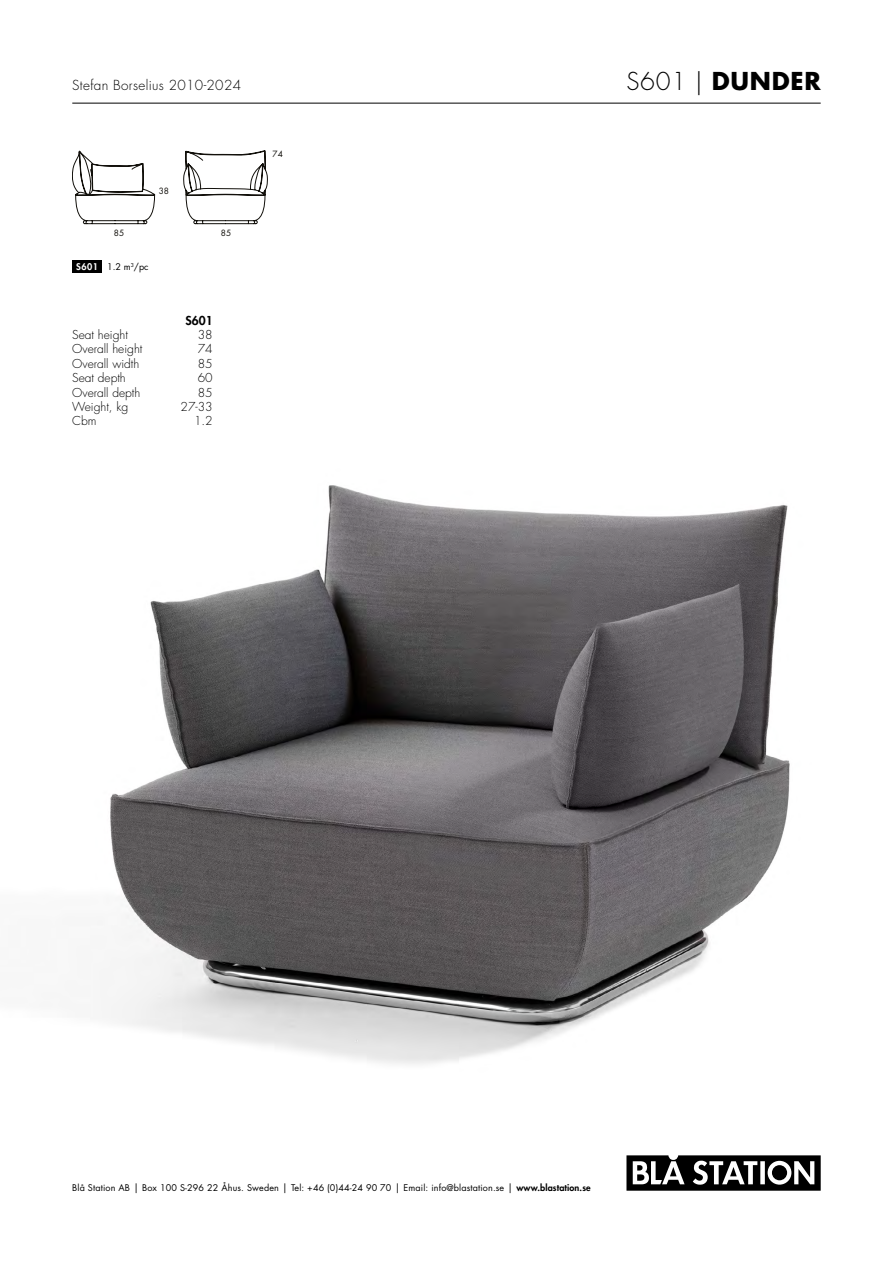
<style>
.page{position:relative;width:893px;height:1263px;background:#fff}
.page>*{position:absolute;margin:0;border:0;box-sizing:border-box;transform-origin:0 0}
.t1{font:700 24px "Futura Std";letter-spacing:.03em;color:#000}
.t2{font:300 13.5px "Futura Std";letter-spacing:.025em;color:#000}
.t3{font:300 12px "Futura Std";color:#000}
.t4{font:800 12px "Futura Std";color:#000}
.t5{font:9px "Futura Std";letter-spacing:.015em;color:#000}
.t6{font:800 9px "Futura Std";color:#fff}
.t7{font:8.4px "Futura Std";color:#13110c}
.s1{font-weight:300}
.s2{font-size:9.75px}
.s3{font-weight:800}
</style>
<div class="page">
<svg style="left:626px;top:1155px;width:195px;height:36px"></svg>
<hr style="left:72px;top:103px;width:749px;height:1px;background:#000">
<img style="left:110px;top:485px;width:680px;height:579px">
<svg style="left:72px;top:150px;width:196px;height:74px"></svg>
<div style="left:72px;top:260px;width:30px;height:13px;background:#000"></div>
<h2 class="t2" style="left:72px;top:77px;width:170px">Stefan Borselius 2010-2024</h2>
<h1 class="t1" style="left:626px;top:65px;width:196px"><span class="s1">S601 |</span> DUNDER</h1>
<p class="t7" style="left:159px;top:186px;width:12px">38</p>
<p class="t6" style="left:76px;top:261px;width:23px">S601</p>
<p class="t7" style="left:114px;top:227px;width:12px">85</p>
<p class="t7" style="left:221px;top:227px;width:12px">85</p>
<p class="t5" style="left:107px;top:261px;width:43px">1.2 m<sup>3</sup>/pc</p>
<h3 class="t4" style="left:185px;top:313px;width:29px">S601</h3>
<h3 class="t3" style="left:72px;top:327px;width:57px">Seat height</h3>
<h3 class="t3" style="left:198px;top:327px;width:16px">38</h3>
<h3 class="t3" style="left:72px;top:342px;width:72px">Overall height</h3>
<h3 class="t3" style="left:198px;top:342px;width:16px">74</h3>
<h3 class="t3" style="left:72px;top:356px;width:69px">Overall width</h3>
<h3 class="t3" style="left:198px;top:356px;width:16px">85</h3>
<h3 class="t3" style="left:72px;top:370px;width:55px">Seat depth</h3>
<h3 class="t3" style="left:198px;top:370px;width:16px">60</h3>
<h3 class="t3" style="left:72px;top:385px;width:70px">Overall depth</h3>
<h3 class="t3" style="left:198px;top:385px;width:16px">85</h3>
<h3 class="t3" style="left:72px;top:399px;width:58px">Weight, kg</h3>
<h3 class="t3" style="left:181px;top:399px;width:34px">27-33</h3>
<h3 class="t3" style="left:72px;top:414px;width:26px">Cbm</h3>
<h3 class="t3" style="left:194px;top:414px;width:20px">1.2</h3>
<p class="t7" style="left:273px;top:148px;width:12px">74</p>
<p class="t5" style="left:72px;top:1181px;width:520px">Blå Station AB <span class="s2">|</span> Box 100 S-296 22 Åhus. Sweden <span class="s2">|</span> Tel: +46 (0)44-24 90 70 <span class="s2">|</span> Email: info@blastation.se <span class="s2">|</span> <span class="s3">www.blastation.se</span></p>
</div>
